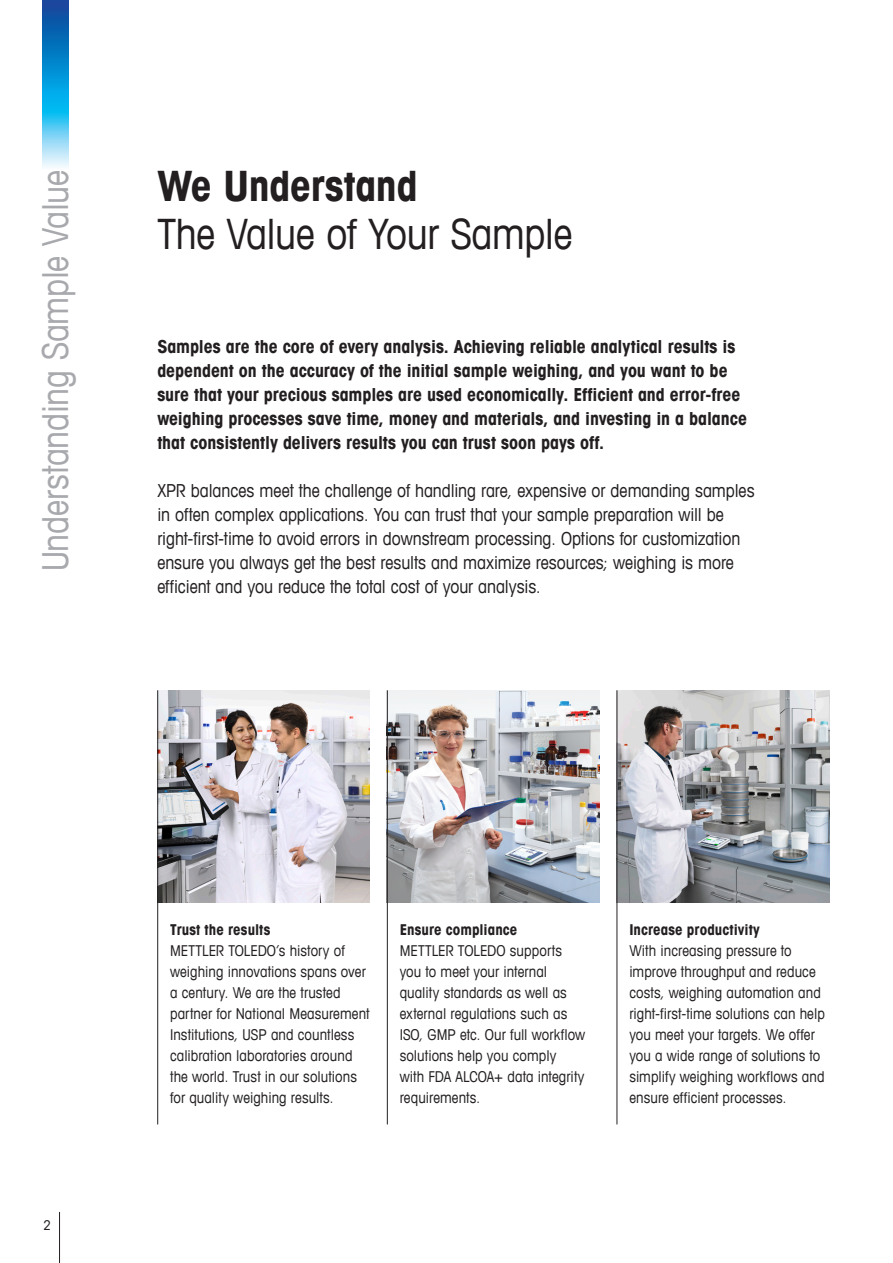
<style>
.page{position:relative;width:893px;height:1263px;background:#fff}
.page>*{position:absolute;margin:0;border:0;box-sizing:border-box;transform-origin:0 0}
._2_Title_Book_28_32{font:condensed 42px "Avant Garde Com";letter-spacing:-.01em;color:#231f20}
._1_Title_Bold_28_32{font:700 condensed 42px "Avant Garde Com";letter-spacing:-.005em;color:#231f20}
.Vertical_Text_24_36{font:condensed 36px "Avant Garde Com";letter-spacing:-.01em;color:#a8a9ad}
._02_Lead_12_16_Runni{font:condensed 18px/24px "Avant Garde Com";letter-spacing:-.005em;color:#231f20}
._02_Lead_12_16_Runni-2{font:700 condensed 18px/24px "Avant Garde Com";letter-spacing:-.005em;color:#231f20}
._12_Running_Text_10{font:condensed 15px/21px "Avant Garde Com";letter-spacing:.005em;color:#231f20}
._12_Running_Text_10-2{font:700 condensed 15px "Avant Garde Com";letter-spacing:.005em;color:#231f20}
.t1{font:condensed 13.5px "Avant Garde Com";color:#231f20}
</style>
<div class="page">
<img style="left:43px;top:0;width:25px;height:167px">
<hr style="left:59px;top:1212px;width:1px;height:51px;background:#231f20">
<img style="left:618px;top:690px;width:211px;height:213px">
<img style="left:158px;top:690px;width:212px;height:213px">
<img style="left:388px;top:690px;width:212px;height:213px">
<hr style="left:387px;top:690px;width:1px;height:434px;background:#231f20">
<hr style="left:157px;top:690px;width:1px;height:434px;background:#231f20">
<hr style="left:617px;top:690px;width:1px;height:434px;background:#231f20">
<p class="Vertical_Text_24_36" style="left:33px;top:571px;width:403px;rotate:-90deg">Understanding Sample Value</p>
<p class="_1_Title_Bold_28_32" style="left:157px;top:158px;width:262px">We Understand</p>
<p class="_2_Title_Book_28_32" style="left:157px;top:207px;width:417px">The Value of Your Sample</p>
<p class="_02_Lead_12_16_Runni-2" style="left:157px;top:334px;width:591px">Samples are the core of every analysis. Achieving reliable analytical results is dependent on the accuracy of the initial sample weighing, and you want to be sure that your precious samples are used economically. Efficient and error-free weighing processes save time, money and materials, and investing in a balance that consistently delivers results you can trust soon pays off.</p>
<p class="_02_Lead_12_16_Runni" style="left:157px;top:478px;width:599px">XPR balances meet the challenge of handling rare, expensive or demanding samples in often complex applications. You can trust that your sample preparation will be right-first-time to avoid errors in downstream processing. Options for customization ensure you always get the best results and maximize resources; weighing is more efficient and you reduce the total cost of your analysis.</p>
<p class="t1" style="left:44px;top:1217px;width:9px">2</p>
<p class="_12_Running_Text_10-2" style="left:170px;top:920px;width:102px">Trust the results</p>
<p class="_12_Running_Text_10" style="left:170px;top:940px;width:201px">METTLER TOLEDO’s history of weighing innovations spans over a century. We are the trusted partner for National Measurement<br>Institutions, USP and countless calibration laboratories around the world. Trust in our solutions for quality weighing results.</p>
<p class="_12_Running_Text_10-2" style="left:400px;top:920px;width:119px">Ensure compliance</p>
<p class="_12_Running_Text_10" style="left:400px;top:940px;width:187px">METTLER TOLEDO supports you to meet your internal quality standards as well as external regulations such as<br>ISO, GMP etc. Our full workflow solutions help you comply<br>with FDA ALCOA+ data integrity requirements.</p>
<p class="_12_Running_Text_10-2" style="left:629px;top:920px;width:132px">Increase productivity</p>
<p class="_12_Running_Text_10" style="left:629px;top:940px;width:197px">With increasing pressure to improve throughput and reduce costs, weighing automation and right-first-time solutions can help you meet your targets. We offer you a wide range of solutions to simplify weighing workflows and ensure efficient processes.</p>
</div>
